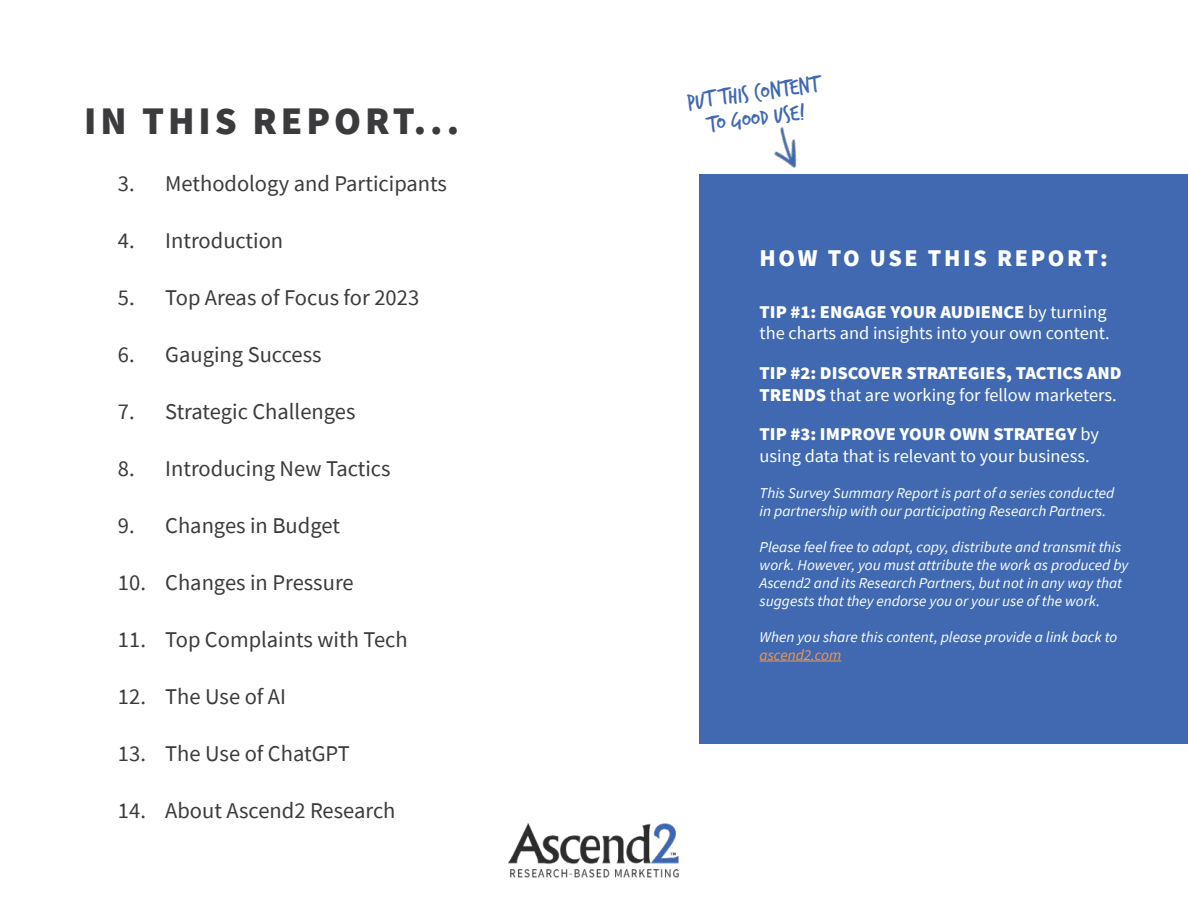
<style>
.page{position:relative;width:1188px;height:918px;background:#fff}
.page>*{position:absolute;margin:0;border:0;box-sizing:border-box;transform-origin:0 0}
.t1{font:900 39px "Source Sans Pro";letter-spacing:.1em;color:#3b3a3c}
.t2{font:24px/25.5px "Trash Hand";color:#4069b2;text-align:center}
.t3{font:900 24px "Source Sans Pro";letter-spacing:.11em;color:#fff}
.t4{font:22.5px "Source Sans Pro";color:#3b3a3c}
.t5{font:18px/21.6px "Source Sans Pro";color:#fff}
.t6{font:900 18px/21.6px "Source Sans Pro";color:#fff}
.t7{font:italic 15px/18px "Source Sans Pro";color:#fff}
.t8{font:italic 15px "Source Sans Pro";color:#f79647}
.s1{font-weight:900}
.s2{font-weight:400}
</style>
<div class="page">
<div style="left:700px;top:174px;width:488px;height:570px;background:#4069b2"></div>
<hr style="left:760px;top:661px;width:81px;height:1px;background:#f79647">
<img style="left:508px;top:824px;width:171px;height:54px">
<img style="left:774px;top:127px;width:23px;height:41px">
<h1 class="t1" style="left:84px;top:108px;width:376px">IN THIS REPORT...</h1>
<h3 class="t4" style="left:118px;top:174px;width:330px">3. Methodology and Participants</h3>
<h3 class="t4" style="left:118px;top:231px;width:167px">4. Introduction</h3>
<h3 class="t4" style="left:118px;top:288px;width:303px">5. Top Areas of Focus for 2023</h3>
<h3 class="t4" style="left:118px;top:345px;width:205px">6. Gauging Success</h3>
<h3 class="t4" style="left:118px;top:402px;width:239px">7. Strategic Challenges</h3>
<h3 class="t4" style="left:118px;top:459px;width:274px">8. Introducing New Tactics</h3>
<h3 class="t4" style="left:118px;top:516px;width:223px">9. Changes in Budget</h3>
<h3 class="t4" style="left:118px;top:573px;width:237px">10. Changes in Pressure</h3>
<h3 class="t4" style="left:118px;top:630px;width:291px">11. Top Complaints with Tech</h3>
<h3 class="t4" style="left:118px;top:687px;width:170px">12. The Use of AI</h3>
<h3 class="t4" style="left:118px;top:744px;width:233px">13. The Use of ChatGPT</h3>
<h3 class="t4" style="left:118px;top:801px;width:279px">14. About Ascend2 Research</h3>
<h2 class="t2" style="left:686px;top:90px;width:134px;rotate:-8deg">Put this content<br>To good use!</h2>
<h2 class="t3" style="left:760px;top:250px;width:350px">HOW TO USE THIS REPORT:</h2>
<p class="t5" style="left:760px;top:303px;width:352px"><span class="s1">TIP #1: ENGAGE YOUR AUDIENCE</span> by turning the charts and insights into your own content.</p>
<p class="t6" style="left:760px;top:364px;width:364px">TIP #2: DISCOVER STRATEGIES, TACTICS AND<br>TRENDS <span class="s2">that are working for fellow marketers.</span></p>
<p class="t5" style="left:760px;top:425px;width:341px"><span class="s1">TIP #3: IMPROVE YOUR OWN STRATEGY</span> by using data that is relevant to your business.</p>
<p class="t7" style="left:760px;top:485px;width:356px">This Survey Summary Report is part of a series conducted in partnership with our participating Research Partners.</p>
<p class="t7" style="left:760px;top:539px;width:370px">Please feel free to adapt, copy, distribute and transmit this work. However, you must attribute the work as produced by Ascend2 and its Research Partners, but not in any way that suggests that they endorse you or your use of the work.</p>
<p class="t7" style="left:760px;top:629px;width:359px">When you share this content, please provide a link back to</p>
<p class="t8" style="left:760px;top:649px;width:83px">ascend2.com</p>
</div>
